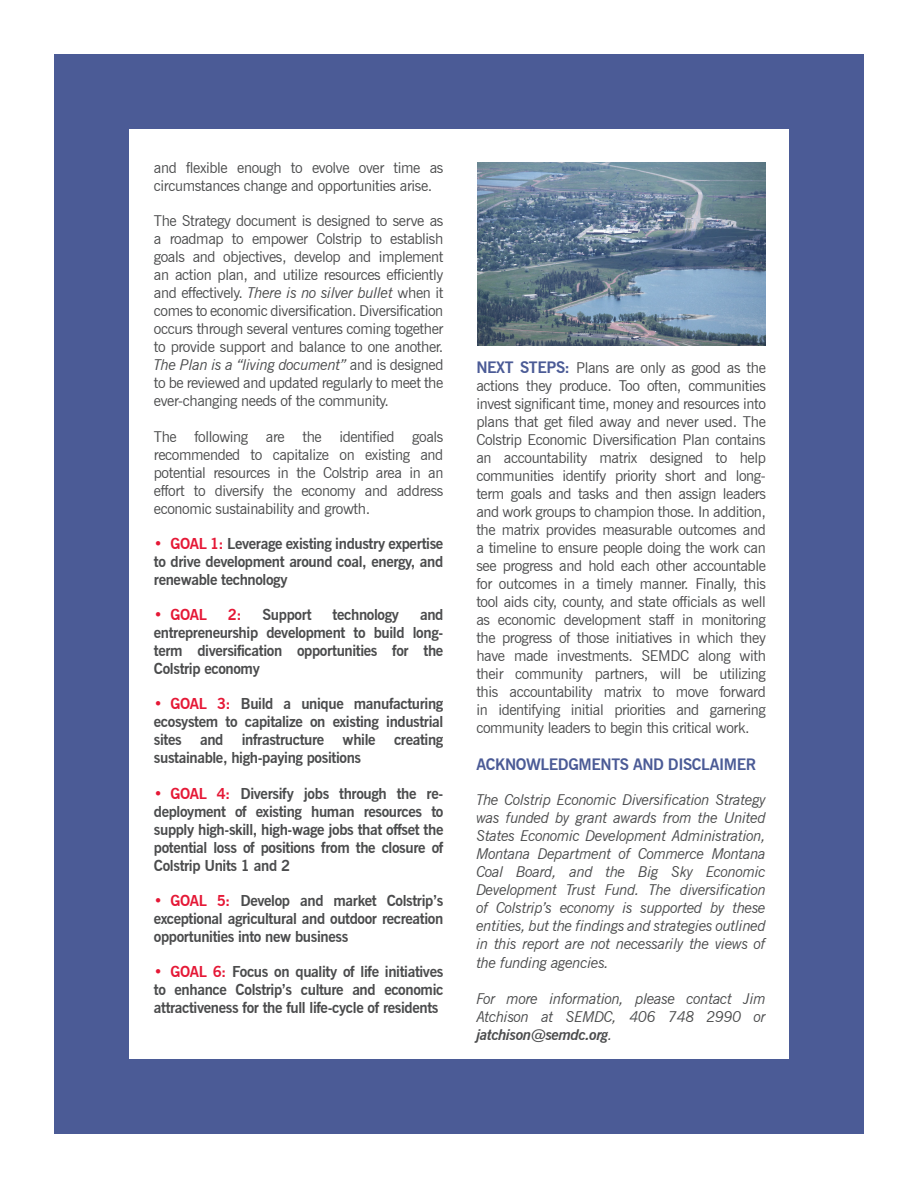
<style>
.page{position:relative;width:918px;height:1188px;background:#fff}
.page>*{position:absolute;margin:0;border:0;box-sizing:border-box;transform-origin:0 0}
.Body_Columns{font:700 15.75px "News Gothic BT";letter-spacing:-.025em;color:#4b5b96}
.Body_Columns-2{font:15px/18px "News Gothic BT";letter-spacing:-.025em;color:#4b4c4d;text-align:justify}
.t1{font:700 15px/18px "News Gothic BT";letter-spacing:-.025em;color:#4b4c4d;text-align:justify}
.Body_Columns-3{font:italic 15px/18px "News Gothic BT";letter-spacing:-.025em;color:#4b4c4d;text-align:justify}
.t2{font:700 15px "News Gothic BT";color:#e51836}
.s1{font-style:italic}
.s2{color:#e51836}
.s3{font-weight:700;font-size:15.75px;color:#4b5b96}
.s4{font-weight:700}
</style>
<div class="page">
<div style="left:54px;top:54px;width:810px;height:1080px;border:75px solid #4b5b96"></div>
<img style="left:477px;top:162px;width:289px;height:184px">
<p class="Body_Columns-2" style="left:154px;top:159px;width:291px">and flexible enough to evolve over time as circumstances change and opportunities arise.</p>
<p class="Body_Columns-2" style="left:154px;top:212px;width:291px">The Strategy document is designed to serve as a roadmap to empower Colstrip to establish goals and objectives, develop and implement an action plan, and utilize resources efficiently and effectively. <span class="s1">There is no silver bullet</span> when it comes to economic diversification. Diversification occurs through several ventures coming together to provide support and balance to one another.<br><span class="s1">The Plan is a “living document”</span> and is designed to be reviewed and updated regularly to meet the ever-changing needs of the community.</p>
<p class="Body_Columns-2" style="left:154px;top:427px;width:291px">The following are the identified goals recommended to capitalize on existing and potential resources in the Colstrip area in an effort to diversify the economy and address economic sustainability and growth.</p>
<p class="t1" style="left:154px;top:534px;width:291px"><span class="s2">• GOAL 1:</span> Leverage existing industry expertise to drive development around coal, energy, and renewable technology</p>
<p class="t2" style="left:154px;top:606px;width:55px">• GOAL</p>
<p class="t2" style="left:228px;top:606px;width:15px">2:</p>
<p class="t1" style="left:263px;top:606px;width:51px">Support</p>
<p class="t1" style="left:333px;top:606px;width:68px">technology</p>
<p class="t1" style="left:154px;top:606px;width:291px;text-indent:266px">and entrepreneurship development to build long&shy;term diversification opportunities for the Colstrip economy</p>
<p class="t1" style="left:154px;top:695px;width:291px"><span class="s2">• GOAL 3:</span> Build a unique manufacturing ecosystem to capitalize on existing industrial sites and infrastructure while creating sustainable, high-paying positions</p>
<p class="t1" style="left:154px;top:784px;width:291px"><span class="s2">• GOAL 4:</span> Diversify jobs through the re&shy;deployment of existing human resources to supply high-skill, high-wage jobs that offset the potential loss of positions from the closure of Colstrip Units 1 and 2</p>
<p class="t1" style="left:154px;top:892px;width:291px"><span class="s2">• GOAL 5:</span> Develop and market Colstrip’s exceptional agricultural and outdoor recreation opportunities into new business</p>
<p class="t1" style="left:154px;top:963px;width:291px"><span class="s2">• GOAL 6:</span> Focus on quality of life initiatives to enhance Colstrip’s culture and economic attractiveness for the full life-cycle of residents</p>
<p class="Body_Columns-2" style="left:476px;top:358px;width:291px"><span class="s3">NEXT STEPS:</span> Plans are only as good as the actions they produce. Too often, communities invest significant time, money and resources into plans that get filed away and never used. The Colstrip Economic Diversification Plan contains an accountability matrix designed to help communities identify priority short and long&shy;term goals and tasks and then assign leaders and work groups to champion those. In addition, the matrix provides measurable outcomes and a timeline to ensure people doing the work can see progress and hold each other accountable for outcomes in a timely manner. Finally, this tool aids city, county, and state officials as well as economic development staff in monitoring the progress of those initiatives in which they have made investments. SEMDC along with their community partners, will be utilizing this accountability matrix to move forward in identifying initial priorities and garnering community leaders to begin this critical work.</p>
<p class="Body_Columns" style="left:476px;top:754px;width:282px">ACKNOWLEDGMENTS AND DISCLAIMER</p>
<p class="Body_Columns-3" style="left:476px;top:790px;width:291px">The Colstrip Economic Diversification Strategy was funded by grant awards from the United States Economic Development Administration, Montana Department of Commerce Montana Coal Board, and the Big Sky Economic Development Trust Fund. The diversification of Colstrip’s economy is supported by these entities, but the findings and strategies outlined in this report are not necessarily the views of</p>
<p class="Body_Columns-3" style="left:476px;top:954px;width:134px">the funding agencies.</p>
<p class="Body_Columns-3" style="left:476px;top:989px;width:291px">For more information, please contact Jim Atchison at SEMDC, 406 748 2990 or <span class="s4">jatchison@semdc.org</span>.</p>
</div>
